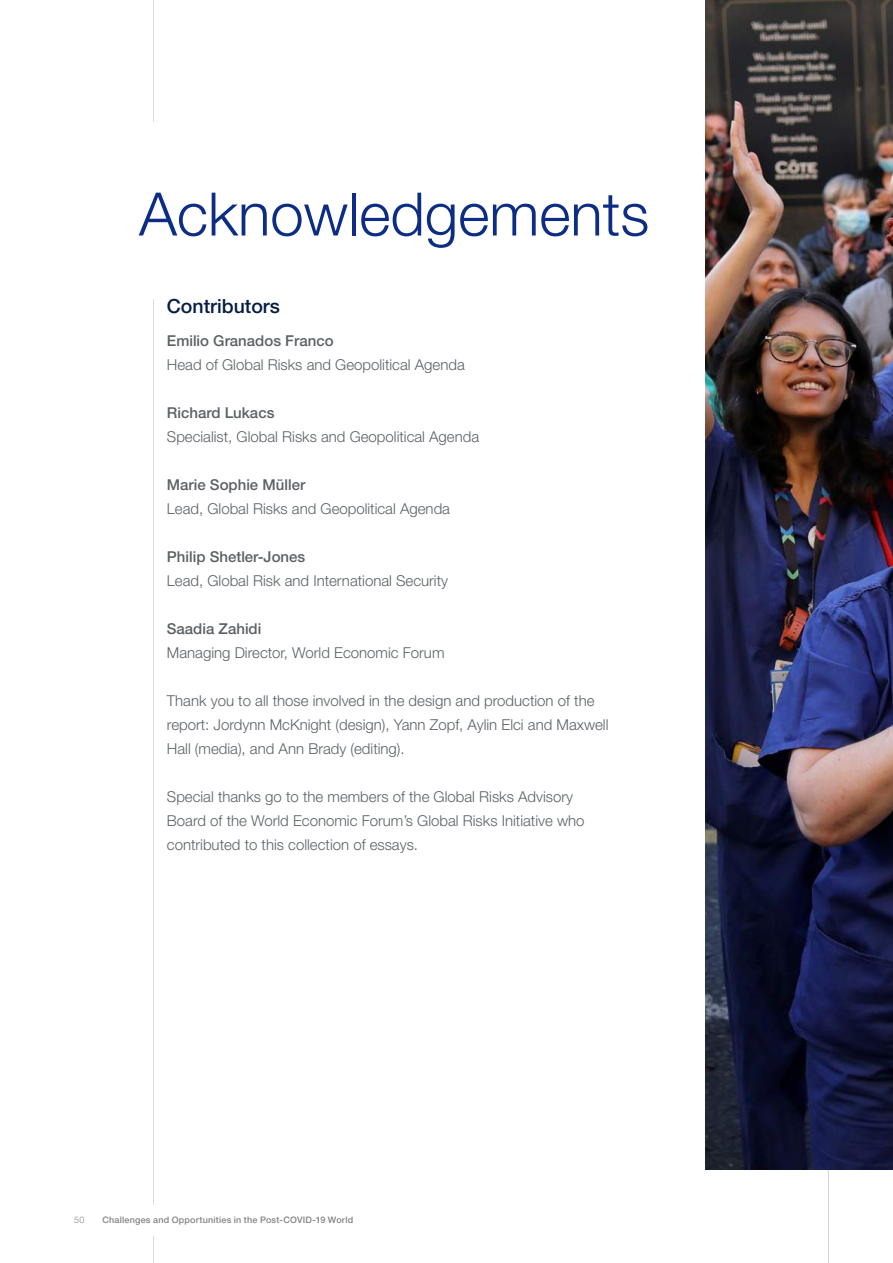
<style>
.page{position:relative;width:893px;height:1263px;background:#fff}
.page>*{position:absolute;margin:0;border:0;box-sizing:border-box;transform-origin:0 0}
.t1{font:300 60px "Helvetica Neue LT Pro";color:#0c2d83}
.t2{font:500 19.5px "Helvetica Neue LT Pro";color:#051d44}
.t3{font:300 15px/24px "Helvetica Neue LT Pro";color:#5b6164}
.t4{font:500 15px "Helvetica Neue LT Pro";color:#5b6164}
.t5{font:500 9px "Helvetica Neue LT Pro";letter-spacing:.025em;color:#808285}
.t6{font:300 9px "Helvetica Neue LT Pro";color:#808285}
</style>
<div class="page">
<hr style="left:153px;top:0;width:1px;height:1263px;background:#3a4246">
<hr style="left:828px;top:0;width:1px;height:1263px;background:#3a4246">
<div style="left:100px;top:122px;width:679px;height:177px;background:#fff"></div>
<img style="left:706px;top:0;width:187px;height:1169px">
<h1 class="t1" style="left:139px;top:177px;width:512px">Acknowledgements</h1>
<h2 class="t2" style="left:167px;top:294px;width:115px">Contributors</h2>
<p class="t4" style="left:167px;top:332px;width:168px">Emilio Granados Franco</p>
<p class="t3" style="left:167px;top:352px;width:299px">Head of Global Risks and Geopolitical Agenda</p>
<p class="t4" style="left:167px;top:404px;width:109px">Richard Lukacs</p>
<p class="t3" style="left:167px;top:424px;width:314px">Specialist, Global Risks and Geopolitical Agenda</p>
<p class="t4" style="left:167px;top:476px;width:140px">Marie Sophie Müller</p>
<p class="t3" style="left:167px;top:496px;width:285px">Lead, Global Risks and Geopolitical Agenda</p>
<p class="t4" style="left:167px;top:548px;width:140px">Philip Shetler-Jones</p>
<p class="t3" style="left:167px;top:568px;width:283px">Lead, Global Risk and International Security</p>
<p class="t4" style="left:167px;top:620px;width:96px">Saadia Zahidi</p>
<p class="t3" style="left:167px;top:640px;width:279px">Managing Director, World Economic Forum</p>
<p class="t3" style="left:167px;top:688px;width:443px">Thank you to all those involved in the design and production of the report: Jordynn McKnight (design), Yann Zopf, Aylin Elci and Maxwell<br>Hall (media), and Ann Brady (editing).</p>
<p class="t3" style="left:167px;top:784px;width:419px">Special thanks go to the members of the Global Risks Advisory<br>Board of the World Economic Forum’s Global Risks Initiative who contributed to this collection of essays.</p>
<p class="t6" style="left:74px;top:1215px;width:12px">50</p>
<p class="t5" style="left:102px;top:1215px;width:252px">Challenges and Opportunities in the Post-COVID-19 World</p>
</div>
